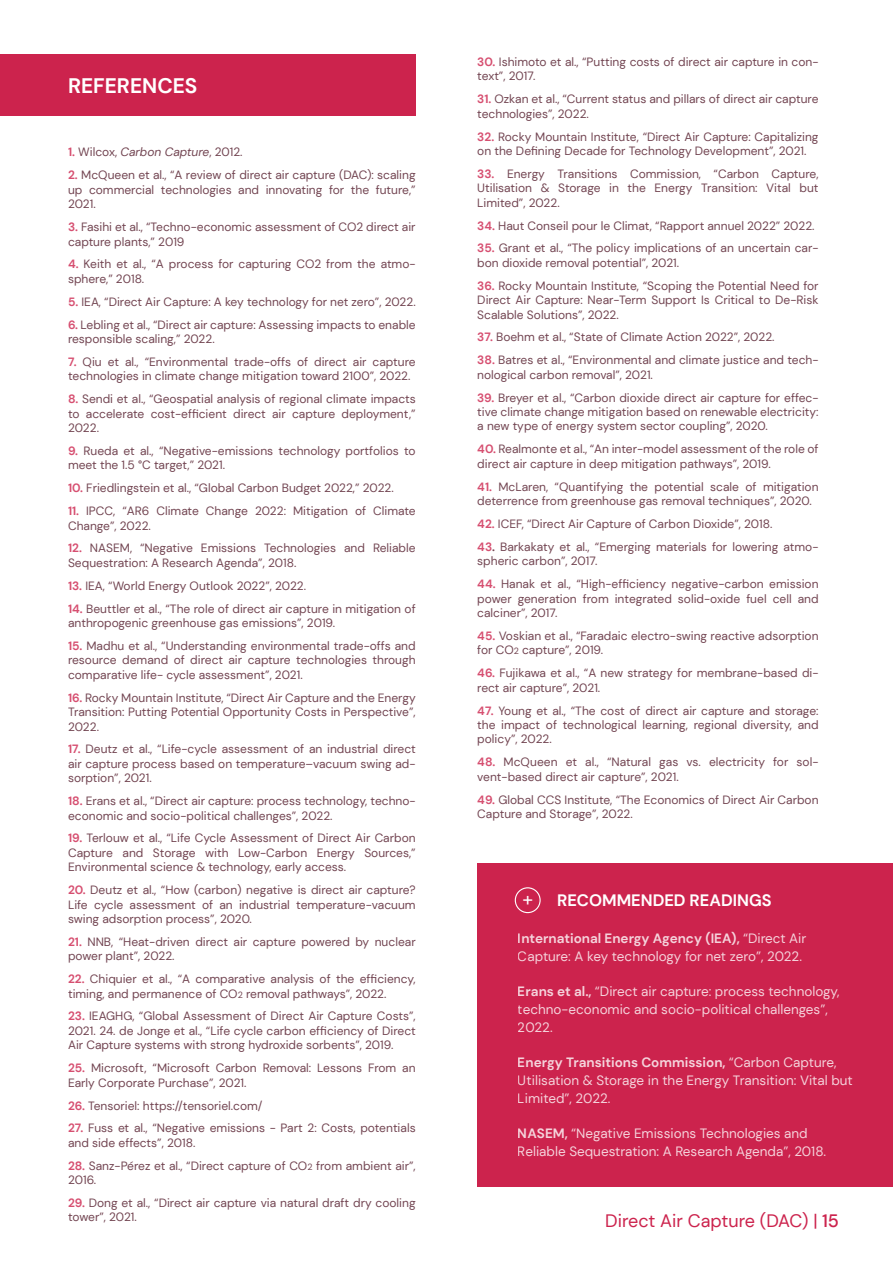
<style>
.page{position:relative;width:893px;height:1263px;background:#fff}
.page>*{position:absolute;margin:0;border:0;box-sizing:border-box;transform-origin:0 0}
.t1{font:700 21px "DM Sans";color:#fff}
.Paragraphe{font:19.5px "DM Sans";color:#fff}
.t2{font:18px "DM Sans";color:#cc234d}
.Paragraphe-2{font:700 16.5px "DM Sans";color:#fff}
.t3{font:13.5px/18px "DM Sans";color:#fff}
.t4{font:12px/14.4px "DM Sans";color:#4f1626}
.s1{font-weight:700;color:#cc234d}
.s2{font-style:italic}
.s3{font-size:9px}
.s4{font-weight:700}
.s5{font-weight:500}
</style>
<div class="page">
<div style="left:477px;top:863px;width:416px;height:324px;background:#cc234d"></div>
<div style="left:0;top:54px;width:416px;height:62px;background:#cc234d"></div>
<div style="left:515px;top:887px;width:26px;height:26px;border:1px solid #fff;border-radius:50%"></div>
<p class="t1" style="left:68px;top:73px;width:131px">REFERENCES</p>
<p class="t4" style="left:68px;top:145px;width:176px"><span class="s1">1.</span> Wilcox, <span class="s2">Carbon Capture</span>, 2012.</p>
<p class="t4" style="left:68px;top:168px;width:349px;text-align:justify"><span class="s1">2.</span> McQueen et al., “A review of direct air capture (DAC): scaling up commercial technologies and innovating for the future,” 2021.</p>
<p class="t4" style="left:68px;top:220px;width:349px"><span class="s1">3.</span> Fasihi et al., “Techno-economic assessment of CO2 direct air capture plants,” 2019</p>
<p class="t4" style="left:68px;top:257px;width:349px"><span class="s1">4.</span> Keith et al., “A process for capturing CO2 from the atmo&shy;sphere,” 2018.</p>
<p class="t4" style="left:68px;top:294px;width:349px"><span class="s1">5.</span> IEA, “Direct Air Capture: A key technology for net zero”, 2022.</p>
<p class="t4" style="left:68px;top:317px;width:349px"><span class="s1">6.</span> Lebling et al., “Direct air capture: Assessing impacts to enable responsible scaling,” 2022.</p>
<p class="t4" style="left:68px;top:354px;width:349px"><span class="s1">7.</span> Qiu et al., “Environmental trade-offs of direct air capture technologies in climate change mitigation toward 2100”, 2022.</p>
<p class="t4" style="left:68px;top:392px;width:349px;text-align:justify"><span class="s1">8.</span> Sendi et al., “Geospatial analysis of regional climate impacts to accelerate cost-efficient direct air capture deployment,” 2022.</p>
<p class="t4" style="left:68px;top:443px;width:349px"><span class="s1">9.</span> Rueda et al., “Negative-emissions technology portfolios to meet the 1.5 °C target,” 2021.</p>
<p class="t4" style="left:68px;top:481px;width:327px"><span class="s1">10.</span> Friedlingstein et al., “Global Carbon Budget 2022,” 2022.</p>
<p class="t4" style="left:68px;top:504px;width:349px"><span class="s1">11.</span> IPCC, “AR6 Climate Change 2022: Mitigation of Climate<br>Change”, 2022.</p>
<p class="t4" style="left:68px;top:541px;width:349px"><span class="s1">12.</span> NASEM, “Negative Emissions Technologies and Reliable<br>Sequestration: A Research Agenda”, 2018.</p>
<p class="t4" style="left:68px;top:578px;width:240px"><span class="s1">13.</span> IEA, “World Energy Outlook 2022”, 2022.</p>
<p class="t4" style="left:68px;top:601px;width:349px"><span class="s1">14.</span> Beuttler et al., “The role of direct air capture in mitigation of anthropogenic greenhouse gas emissions”, 2019.</p>
<p class="t4" style="left:68px;top:638px;width:349px;text-align:justify"><span class="s1">15.</span> Madhu et al., “Understanding environmental trade-offs and resource demand of direct air capture technologies through comparative life- cycle assessment”, 2021.</p>
<p class="t4" style="left:68px;top:690px;width:349px;text-align:justify"><span class="s1">16.</span> Rocky Mountain Institute, “Direct Air Capture and the Energy Transition: Putting Potential Opportunity Costs in Perspective”, 2022.</p>
<p class="t4" style="left:68px;top:742px;width:349px;text-align:justify"><span class="s1">17.</span> Deutz et al., “Life-cycle assessment of an industrial direct air capture process based on temperature–vacuum swing ad&shy;sorption”, 2021.</p>
<p class="t4" style="left:68px;top:794px;width:349px"><span class="s1">18.</span> Erans et al., “Direct air capture: process technology, techno&shy;economic and socio-political challenges”, 2022.</p>
<p class="t4" style="left:68px;top:831px;width:349px;text-align:justify"><span class="s1">19.</span> Terlouw et al., “Life Cycle Assessment of Direct Air Carbon Capture and Storage with Low-Carbon Energy Sources,” Environmental science &amp; technology, early access.</p>
<p class="t4" style="left:68px;top:883px;width:349px;text-align:justify"><span class="s1">20.</span> Deutz et al., “How (carbon) negative is direct air capture?<br>Life cycle assessment of an industrial temperature-vacuum swing adsorption process”, 2020.</p>
<p class="t4" style="left:68px;top:934px;width:349px"><span class="s1">21.</span> NNB, “Heat-driven direct air capture powered by nuclear power plant”, 2022.</p>
<p class="t4" style="left:68px;top:972px;width:349px"><span class="s1">22.</span> Chiquier et al., “A comparative analysis of the efficiency, timing, and permanence of CO<span class="s3">2</span> removal pathways”, 2022.</p>
<p class="t4" style="left:68px;top:1009px;width:349px;text-align:justify"><span class="s1">23.</span> IEAGHG, “Global Assessment of Direct Air Capture Costs”, 2021. 24. de Jonge et al., “Life cycle carbon efficiency of Direct Air Capture systems with strong hydroxide sorbents”, 2019.</p>
<p class="t4" style="left:68px;top:1061px;width:349px"><span class="s1">25.</span> Microsoft, “Microsoft Carbon Removal: Lessons From an<br>Early Corporate Purchase”, 2021.</p>
<p class="t4" style="left:68px;top:1098px;width:196px"><span class="s1">26.</span> Tensoriel: https://tensoriel.com/</p>
<p class="t4" style="left:68px;top:1121px;width:349px"><span class="s1">27.</span> Fuss et al., “Negative emissions - Part 2: Costs, potentials and side effects”, 2018.</p>
<p class="t4" style="left:68px;top:1158px;width:349px"><span class="s1">28.</span> Sanz-Pérez et al., “Direct capture of CO<span class="s3">2</span> from ambient air”,<br>2016.</p>
<p class="t4" style="left:68px;top:1195px;width:349px"><span class="s1">29.</span> Dong et al., “Direct air capture via natural draft dry cooling tower”, 2021.</p>
<p class="t4" style="left:477px;top:54px;width:343px"><span class="s1">30.</span> Ishimoto et al., “Putting costs of direct air capture in con&shy;text”, 2017.</p>
<p class="t4" style="left:477px;top:92px;width:343px"><span class="s1">31.</span> Ozkan et al., “Current status and pillars of direct air capture technologies”, 2022.</p>
<p class="t4" style="left:477px;top:129px;width:343px"><span class="s1">32.</span> Rocky Mountain Institute, “Direct Air Capture: Capitalizing on the Defining Decade for Technology Development”, 2021.</p>
<p class="t4" style="left:477px;top:166px;width:343px;text-align:justify"><span class="s1">33.</span> Energy Transitions Commission, “Carbon Capture, Utilisation &amp; Storage in the Energy Transition: Vital but Limited”, 2022.</p>
<p class="t4" style="left:477px;top:218px;width:339px"><span class="s1">34.</span> Haut Conseil pour le Climat, “Rapport annuel 2022” 2022.</p>
<p class="t4" style="left:477px;top:241px;width:343px"><span class="s1">35.</span> Grant et al., “The policy implications of an uncertain car&shy;bon dioxide removal potential”, 2021.</p>
<p class="t4" style="left:477px;top:278px;width:343px;text-align:justify"><span class="s1">36.</span> Rocky Mountain Institute, “Scoping the Potential Need for Direct Air Capture: Near-Term Support Is Critical to De-Risk Scalable Solutions”, 2022.</p>
<p class="t4" style="left:477px;top:330px;width:299px"><span class="s1">37.</span> Boehm et al., “State of Climate Action 2022”, 2022.</p>
<p class="t4" style="left:477px;top:353px;width:343px"><span class="s1">38.</span> Batres et al., “Environmental and climate justice and tech&shy;nological carbon removal”, 2021.</p>
<p class="t4" style="left:477px;top:390px;width:343px;text-align:justify"><span class="s1">39.</span> Breyer et al., “Carbon dioxide direct air capture for effec&shy;tive climate change mitigation based on renewable electricity: a new type of energy system sector coupling”, 2020.</p>
<p class="t4" style="left:477px;top:442px;width:343px"><span class="s1">40.</span> Realmonte et al., “An inter-model assessment of the role of direct air capture in deep mitigation pathways”, 2019.</p>
<p class="t4" style="left:477px;top:479px;width:343px"><span class="s1">41.</span> McLaren, “Quantifying the potential scale of mitigation deterrence from greenhouse gas removal techniques”, 2020.</p>
<p class="t4" style="left:477px;top:517px;width:297px"><span class="s1">42.</span> ICEF, “Direct Air Capture of Carbon Dioxide”, 2018.</p>
<p class="t4" style="left:477px;top:539px;width:343px"><span class="s1">43</span><span class="s4">.</span> Barkakaty et al., “Emerging materials for lowering atmo&shy;spheric carbon”, 2017.</p>
<p class="t4" style="left:477px;top:577px;width:343px;text-align:justify"><span class="s1">44.</span> Hanak et al., “High-efficiency negative-carbon emission power generation from integrated solid-oxide fuel cell and calciner”, 2017.</p>
<p class="t4" style="left:477px;top:628px;width:343px"><span class="s1">45.</span> Voskian et al., “Faradaic electro-swing reactive adsorption for CO<span class="s3">2</span> capture”, 2019.</p>
<p class="t4" style="left:477px;top:666px;width:343px"><span class="s1">46.</span> Fujikawa et al., “A new strategy for membrane-based di&shy;rect air capture”, 2021.</p>
<p class="t4" style="left:477px;top:703px;width:343px;text-align:justify"><span class="s1">47.</span> Young et al., “The cost of direct air capture and storage: the impact of technological learning, regional diversity, and policy”, 2022.</p>
<p class="t4" style="left:477px;top:755px;width:343px"><span class="s1">48.</span> McQueen et al., “Natural gas vs. electricity for sol&shy;vent-based direct air capture”, 2021.</p>
<p class="t4" style="left:477px;top:792px;width:343px"><span class="s1">49.</span> Global CCS Institute, “The Economics of Direct Air Carbon<br>Capture and Storage”, 2022.</p>
<p class="Paragraphe" style="left:522px;top:887px;width:13px">+</p>
<p class="Paragraphe-2" style="left:557px;top:890px;width:216px">RECOMMENDED READINGS</p>
<p class="t3" style="left:518px;top:929px;width:290px"><span class="s4">International Energy Agency (IEA),</span> “Direct Air<br>Capture: A key technology for net zero”, 2022.</p>
<p class="t3" style="left:518px;top:982px;width:323px"><span class="s4">Erans et al.,</span> “Direct air capture: process technology, techno-economic and socio-political challenges”,<br>2022.</p>
<p class="t3" style="left:518px;top:1053px;width:336px"><span class="s4">Energy Transitions Commission,</span> “Carbon Capture,<br>Utilisation &amp; Storage in the Energy Transition: Vital but<br>Limited”, 2022.</p>
<p class="t3" style="left:518px;top:1124px;width:310px"><span class="s4">NASEM,</span> “Negative Emissions Technologies and<br>Reliable Sequestration: A Research Agenda”, 2018.</p>
<p class="t2" style="left:605px;top:1209px;width:235px">Direct Air Capture (DAC) | <span class="s5">15</span></p>
</div>
